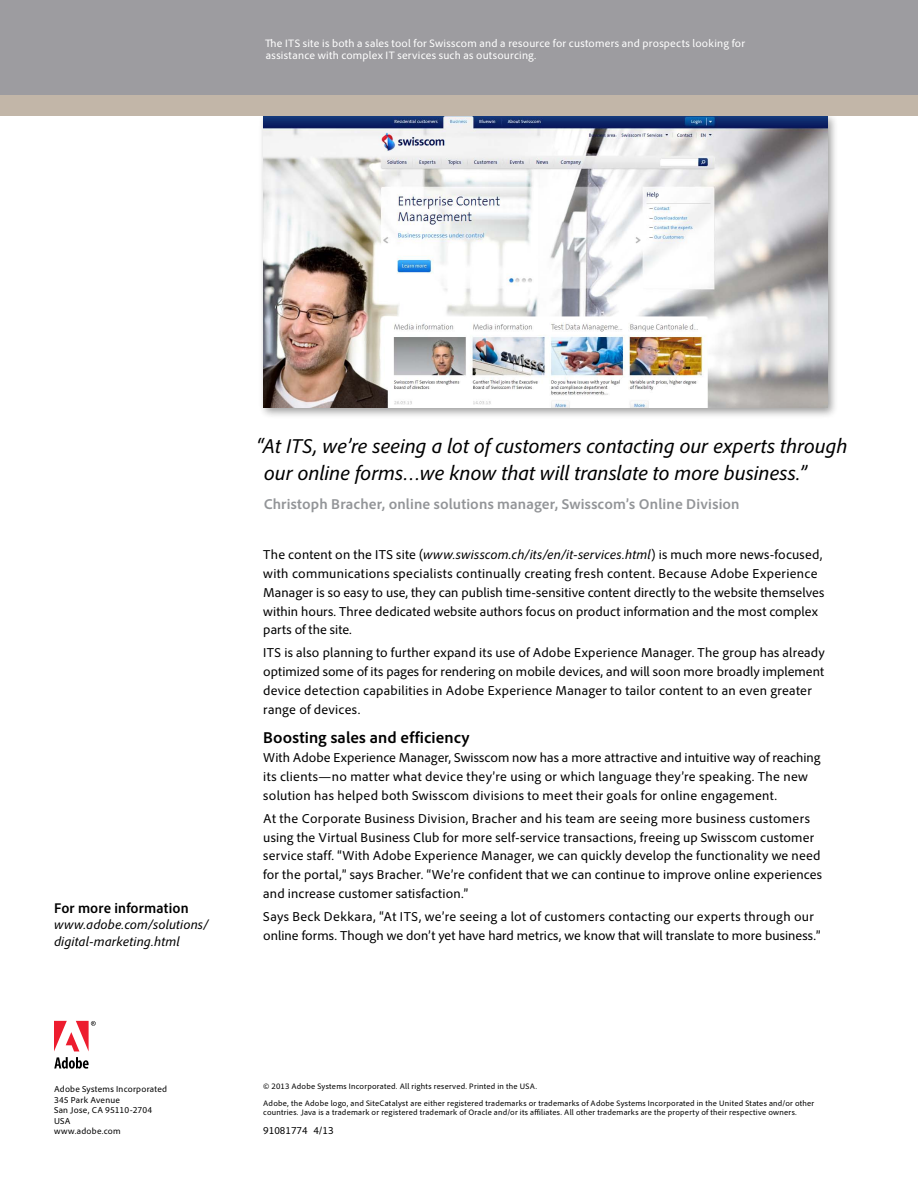
<style>
.page{position:relative;width:918px;height:1188px;background:#fff}
.page>*{position:absolute;margin:0;border:0;box-sizing:border-box;transform-origin:0 0}
.t1{font:italic 21px/27px "Adobe Clean";color:#000}
.t2{font:700 16.5px "Adobe Clean";letter-spacing:.005em;color:#000}
.t3{font:700 15px "Adobe Clean";letter-spacing:.01em;color:#939598}
.t4{font:700 semi-condensed 15px "Adobe Clean";letter-spacing:.01em;color:#000}
.t5{font:13.5px/18.8px "Adobe Clean";letter-spacing:.015em;color:#000}
.t6{font:italic 13.5px/17.2px "Adobe Clean";letter-spacing:.015em;color:#000}
.t7{font:11.25px/12.8px "Adobe Clean";letter-spacing:.02em;color:#fff}
.t8{font:10.5px "Adobe Clean";color:#000}
.t9{font:9px/10.5px "Adobe Clean";letter-spacing:.025em;color:#000}
.t10{font:8.25px/17.1px "Adobe Clean";letter-spacing:.025em;color:#000}
.s1{font-style:italic}
</style>
<div class="page">
<div style="left:258px;top:111px;width:580px;height:308px;background:#000;opacity:.4"></div>
<img style="left:263px;top:116px;width:564px;height:292px">
<svg style="left:54px;top:1057px;width:35px;height:12px"></svg>
<svg style="left:54px;top:1021px;width:42px;height:30px"></svg>
<div style="left:0;top:0;width:918px;height:105px;background:#9d9ca0"></div>
<div style="left:0;top:95px;width:918px;height:21px;background:#c2b6a8"></div>
<p class="t7" style="left:265px;top:36px;width:482px">The ITS site is both a sales tool for Swisscom and a resource for customers and prospects looking for assistance with complex IT services such as outsourcing.</p>
<p class="t4" style="left:54px;top:899px;width:136px">For more information</p>
<p class="t6" style="left:54px;top:916px;width:156px">www.adobe.com/solutions/ digital-marketing.html</p>
<h1 class="t1" style="left:264px;top:433px;width:585px;text-indent:-8px">“At ITS, we’re seeing a lot of customers contacting our experts through our online forms…we know that will translate to more business.”</h1>
<p class="t3" style="left:264px;top:495px;width:478px">Christoph Bracher, online solutions manager, Swisscom’s Online Division</p>
<p class="t5" style="left:263px;top:545px;width:563px">The content on the ITS site (<span class="s1">www.swisscom.ch/its/en/it-services.html</span>) is much more news-focused, with communications specialists continually creating fresh content. Because Adobe Experience Manager is so easy to use, they can publish time-sensitive content directly to the website themselves within hours. Three dedicated website authors focus on product information and the most complex parts of the site.</p>
<p class="t5" style="left:263px;top:643px;width:563px">ITS is also planning to further expand its use of Adobe Experience Manager. The group has already optimized some of its pages for rendering on mobile devices, and will soon more broadly implement device detection capabilities in Adobe Experience Manager to tailor content to an even greater range of devices.</p>
<p class="t2" style="left:263px;top:728px;width:208px">Boosting sales and efficiency</p>
<p class="t5" style="left:263px;top:748px;width:559px">With Adobe Experience Manager, Swisscom now has a more attractive and intuitive way of reaching its clients—no matter what device they’re using or which language they’re speaking. The new solution has helped both Swisscom divisions to meet their goals for online engagement.</p>
<p class="t5" style="left:263px;top:809px;width:560px">At the Corporate Business Division, Bracher and his team are seeing more business customers using the Virtual Business Club for more self-service transactions, freeing up Swisscom customer service staff. “With Adobe Experience Manager, we can quickly develop the functionality we need for the portal,” says Bracher. “We’re confident that we can continue to improve online experiences and increase customer satisfaction.”</p>
<p class="t5" style="left:263px;top:907px;width:559px">Says Beck Dekkara, “At ITS, we’re seeing a lot of customers contacting our experts through our online forms. Though we don’t yet have hard metrics, we know that will translate to more business.”</p>
<p class="t9" style="left:54px;top:1084px;width:115px">Adobe Systems Incorporated<br>345 Park Avenue<br>San Jose, CA 95110-2704<br>USA<br>www.adobe.com</p>
<p class="t10" style="left:263px;top:1078px;width:553px">© 2013 Adobe Systems Incorporated. All rights reserved. Printed in the USA.<br>Adobe, the Adobe logo, and SiteCatalyst are either registered trademarks or trademarks of Adobe Systems Incorporated in the United States and/or other</p>
<p class="t10" style="left:263px;top:1104px;width:535px">countries. Java is a trademark or registered trademark of Oracle and/or its affiliates. All other trademarks are the property of their respective owners.</p>
<p class="t8" style="left:263px;top:1124px;width:72px">91081774 4/13</p>
</div>
